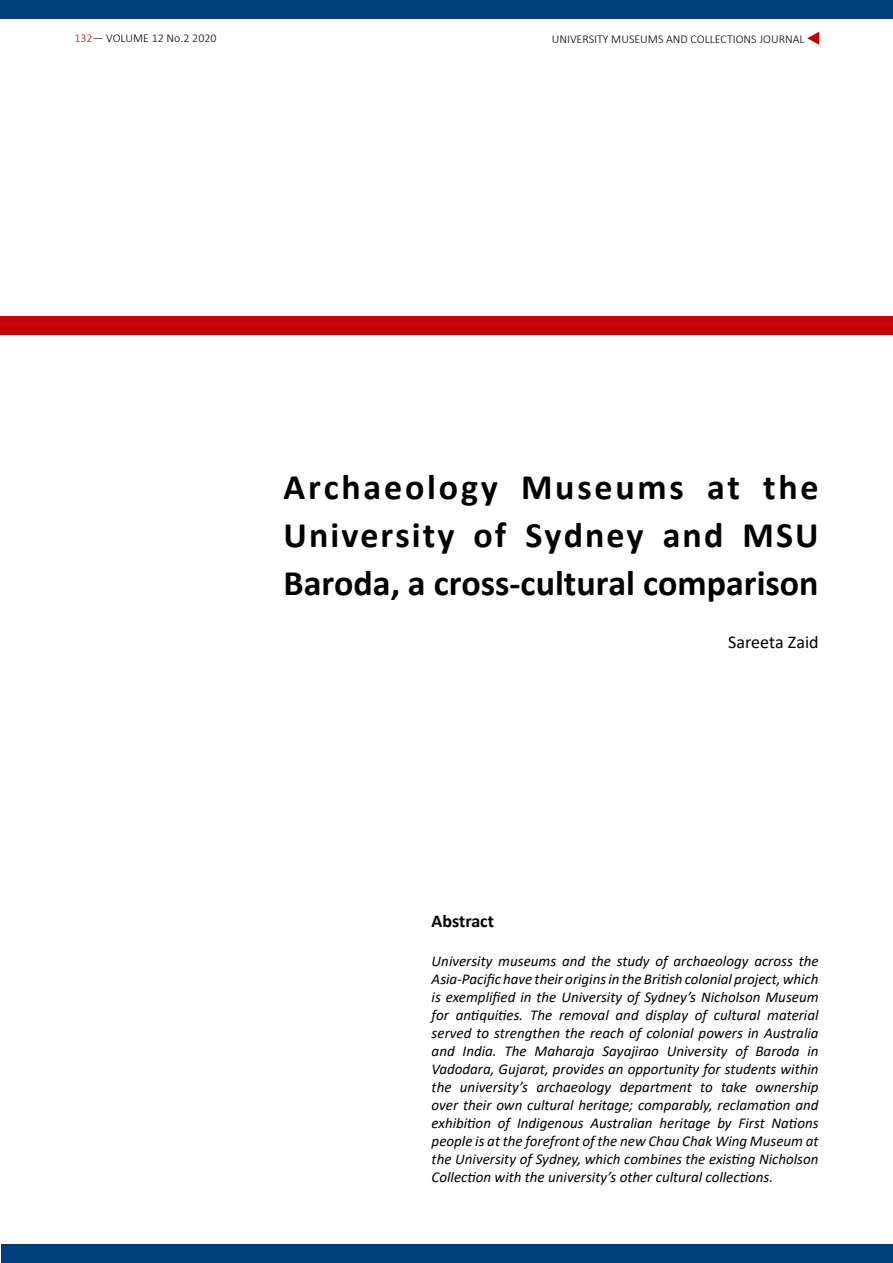
<style>
.page{position:relative;width:893px;height:1263px;background:#fff}
.page>*{position:absolute;margin:0;border:0;box-sizing:border-box;transform-origin:0 0}
.t1{font:700 36px/48px "Calibri";color:#000;text-align:justify}
.t2{font:18px "Calibri";color:#000}
.t3{font:700 18px "Calibri";color:#000}
.t4{font:italic 15px/18px "Calibri";color:#000;text-align:justify}
.t5{font:300 12px "Calibri";color:#000}
.s1{color:#ca000b}
</style>
<div class="page">
<svg style="left:807px;top:32px;width:12px;height:13px"></svg>
<div style="left:0;top:0;width:893px;height:19px;background:#003f7c"></div>
<div style="left:1px;top:1244px;width:892px;height:19px;background:#003f7c"></div>
<div style="left:0;top:316px;width:893px;height:19px;background:#ca000b"></div>
<p class="t5" style="left:74px;top:30px;width:144px"><span class="s1">132</span>— VOLUME 12 No.2 2020</p>
<p class="t5" style="left:552px;top:31px;width:254px">UNIVERSITY MUSEUMS AND COLLECTIONS JOURNAL</p>
<h1 class="t1" style="left:283px;top:463px;width:537px">Archaeology Museums at the University of Sydney and MSU Baroda, a cross-cultural comparison</h1>
<p class="t2" style="left:728px;top:630px;width:92px">Sareeta Zaid</p>
<p class="t3" style="left:432px;top:908px;width:64px">Abstract</p>
<p class="t4" style="left:432px;top:951px;width:388px">University museums and the study of archaeology across the Asia-Pacific have their origins in the British colonial project, which is exemplified in the University of Sydney’s Nicholson Museum for antiquities. The removal and display of cultural material served to strengthen the reach of colonial powers in Australia and India. The Maharaja Sayajirao University of Baroda in Vadodara, Gujarat, provides an opportunity for students within the university’s archaeology department to take ownership over their own cultural heritage; comparably, reclamation and exhibition of Indigenous Australian heritage by First Nations people is at the forefront of the new Chau Chak Wing Museum at the University of Sydney, which combines the existing Nicholson Collection with the university’s other cultural collections.</p>
</div>
